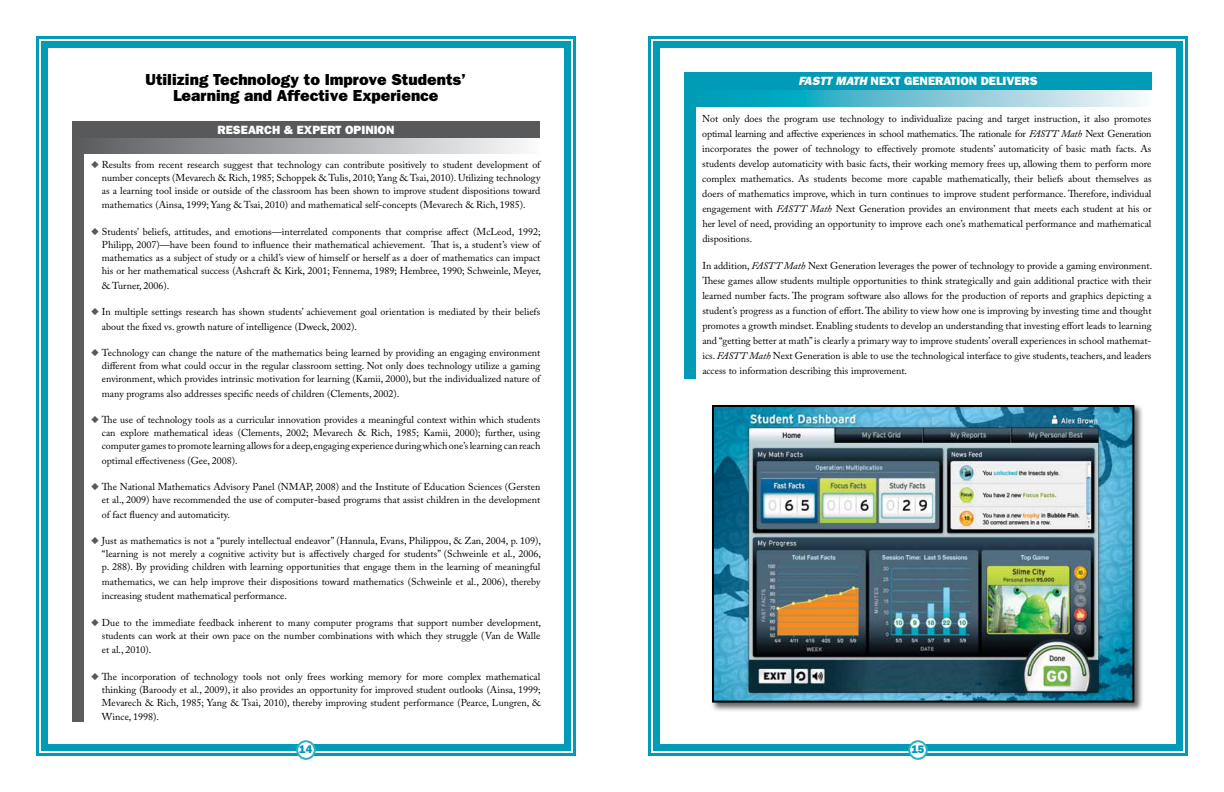
<style>
.page{position:relative;width:1224px;height:792px;background:#fff}
.page>*{position:absolute;margin:0;border:0;box-sizing:border-box;transform-origin:0 0}
.t1{font:800 16px/16px "Franklin Gothic";color:#000;text-align:center}
.t2{font:800 12px "Franklin Gothic";color:#fff}
.t3{font:italic 800 12px "Franklin Gothic";color:#fff}
.t4{font:800 11px "Franklin Gothic";color:#009bb6}
.t5{font:10px/15px "Adobe Caslon Pro";color:#000;text-align:justify}
.s1{font-style:italic}
.s2{color:#58595b}
</style>
<div class="page">
<div style="left:684px;top:72px;width:468px;height:19px;background:#009bb6"></div>
<svg style="left:684px;top:90px;width:468px;height:289px;background:#54bbcd"></svg>
<div style="left:696px;top:108px;width:456px;height:288px;background:#fff"></div>
<div style="left:72px;top:121px;width:468px;height:18px;background:#58595b"></div>
<div style="left:72px;top:138px;width:468px;height:584px;background:linear-gradient(to right,#57595c,#f9fafb)"></div>
<div style="left:84px;top:154px;width:456px;height:584px;background:#fff"></div>
<div style="left:36px;top:36px;width:540px;height:720px;border:12px solid #009bb6"></div>
<div style="left:648px;top:36px;width:540px;height:720px;border:12px solid #009bb6"></div>
<div style="left:711px;top:404px;width:433px;height:308px;background:#000;opacity:.6"></div>
<img style="left:715px;top:408px;width:416px;height:292px">
<div style="left:712px;top:405px;width:422px;height:298px;border:2px solid #000"></div>
<div style="left:297px;top:741px;width:18px;height:18px;background:#fff;border-radius:50%"></div>
<div style="left:296px;top:740px;width:20px;height:20px;border:2px solid #2db0c7;border-radius:50%"></div>
<div style="left:909px;top:741px;width:18px;height:18px;background:#fff;border-radius:50%"></div>
<div style="left:908px;top:740px;width:20px;height:20px;border:2px solid #2db0c7;border-radius:50%"></div>
<h1 class="t1" style="left:146px;top:72px;width:322px">Utilizing Technology to Improve Students’<br>Learning and Affective Experience</h1>
<p class="t3" style="left:798px;top:74px;width:8px">FASTT</p>
<p class="t3" style="left:835px;top:74px;width:9px">MATH</p>
<p class="t2" style="left:871px;top:74px;width:9px">next</p>
<p class="t2" style="left:904px;top:74px;width:9px">generation</p>
<p class="t2" style="left:981px;top:74px;width:58px">DELIVERS</p>
<p class="t5" style="left:702px;top:111px;width:451px">Not only does the program use technology to individualize pacing and target instruction, it also promotes optimal learning and affective experiences in school mathematics. The rationale for <span class="s1">FASTT Math</span> Next Generation incorporates the power of technology to effectively promote students’ automaticity of basic math facts. As students develop automaticity with basic facts, their working memory frees up, allowing them to perform more complex mathematics. As students become more capable mathematically, their beliefs about themselves as doers of mathematics improve, which in turn continues to improve student performance. Therefore, individual engagement with <span class="s1">FASTT Math</span> Next Generation provides an environment that meets each student at his or her level of need, providing an opportunity to improve each one’s mathematical performance and mathematical dispositions.</p>
<p class="t5" style="left:702px;top:258px;width:451px">In addition, <span class="s1">FASTT Math</span> Next Generation leverages the power of technology to provide a gaming environment.<br>These games allow students multiple opportunities to think strategically and gain additional practice with their learned number facts. The program software also allows for the production of reports and graphics depicting a student’s progress as a function of effort. The ability to view how one is improving by investing time and thought promotes a growth mindset. Enabling students to develop an understanding that investing effort leads to learning and “getting better at math” is clearly a primary way to improve students’ overall experiences in school mathemat&shy;ics. <span class="s1">FASTT Math</span> Next Generation is able to use the technological interface to give students, teachers, and leaders access to information describing this improvement.</p>
<p class="t2" style="left:218px;top:123px;width:178px">RESEARCH &amp; EXPERT OPINION</p>
<p class="t5" style="left:102px;top:158px;width:440px;line-height:13px;text-indent:-11px"><span class="s2">◆</span> Results from recent research suggest that technology can contribute positively to student development of number concepts (Mevarech &amp; Rich, 1985; Schoppek &amp; Tulis, 2010; Yang &amp; Tsai, 2010). Utilizing technology as a learning tool inside or outside of the classroom has been shown to improve student dispositions toward</p>
<p class="t5" style="left:102px;top:197px;width:424px">mathematics (Ainsa, 1999; Yang &amp; Tsai, 2010) and mathematical self-concepts (Mevarech &amp; Rich, 1985).</p>
<p class="t5" style="left:102px;top:225px;width:441px;line-height:13px;text-indent:-11px"><span class="s2">◆</span> Students’ beliefs, attitudes, and emotions—interrelated components that comprise affect (McLeod, 1992; Philipp, 2007)—have been found to influence their mathematical achievement. That is, a student’s view of mathematics as a subject of study or a child’s view of himself or herself as a doer of mathematics can impact his or her mathematical success (Ashcraft &amp; Kirk, 2001; Fennema, 1989; Hembree, 1990; Schweinle, Meyer,</p>
<p class="t5" style="left:102px;top:278px;width:68px">&amp; Turner, 2006).</p>
<p class="t5" style="left:102px;top:304px;width:440px;line-height:14.5px;text-indent:-11px"><span class="s2">◆</span> In multiple settings research has shown students’ achievement goal orientation is mediated by their beliefs about the fixed vs. growth nature of intelligence (Dweck, 2002).</p>
<p class="t5" style="left:102px;top:346px;width:440px;line-height:13px;text-indent:-11px"><span class="s2">◆</span> Technology can change the nature of the mathematics being learned by providing an engaging environment different from what could occur in the regular classroom setting. Not only does technology utilize a gaming environment, which provides intrinsic motivation for learning (Kamii, 2000), but the individualized nature of</p>
<p class="t5" style="left:102px;top:386px;width:298px">many programs also addresses specific needs of children (Clements, 2002).</p>
<p class="t5" style="left:102px;top:413px;width:440px;line-height:13px;text-indent:-11px"><span class="s2">◆</span> The use of technology tools as a curricular innovation provides a meaningful context within which students can explore mathematical ideas (Clements, 2002; Mevarech &amp; Rich, 1985; Kamii, 2000); further, using computer games to promote learning allows for a deep, engaging experience during which one’s learning can reach</p>
<p class="t5" style="left:102px;top:453px;width:136px">optimal effectiveness (Gee, 2008).</p>
<p class="t5" style="left:91px;top:480px;width:451px;line-height:13px;text-align:right"><span class="s2">◆</span> The National Mathematics Advisory Panel (NMAP, 2008) and the Institute of Education Sciences (Gersten et al., 2009) have recommended the use of computer-based programs that assist children in the development</p>
<p class="t5" style="left:102px;top:507px;width:128px">of fact fluency and automaticity.</p>
<p class="t5" style="left:102px;top:534px;width:441px;line-height:13px;text-indent:-11px"><span class="s2">◆</span> Just as mathematics is not a “purely intellectual endeavor” (Hannula, Evans, Philippou, &amp; Zan, 2004, p. 109), “learning is not merely a cognitive activity but is affectively charged for students” (Schweinle et al., 2006, p. 288). By providing children with learning opportunities that engage them in the learning of meaningful</p>
<p class="t5" style="left:102px;top:574px;width:440px;line-height:14.5px">mathematics, we can help improve their dispositions toward mathematics (Schweinle et al., 2006), thereby increasing student mathematical performance.</p>
<p class="t5" style="left:91px;top:616px;width:451px;line-height:13px;text-align:right"><span class="s2">◆</span> Due to the immediate feedback inherent to many computer programs that support number development, students can work at their own pace on the number combinations with which they struggle (Van de Walle</p>
<p class="t5" style="left:102px;top:642px;width:50px">et al., 2010).</p>
<p class="t5" style="left:102px;top:670px;width:440px;line-height:13px;text-indent:-11px"><span class="s2">◆</span> The incorporation of technology tools not only frees working memory for more complex mathematical thinking (Baroody et al., 2009), it also provides an opportunity for improved student outlooks (Ainsa, 1999; Mevarech &amp; Rich, 1985; Yang &amp; Tsai, 2010), thereby improving student performance (Pearce, Lungren, &amp;</p>
<p class="t5" style="left:102px;top:709px;width:57px">Wince, 1998).</p>
<p class="t4" style="left:299px;top:743px;width:15px">14</p>
<p class="t4" style="left:911px;top:743px;width:15px">15</p>
</div>
